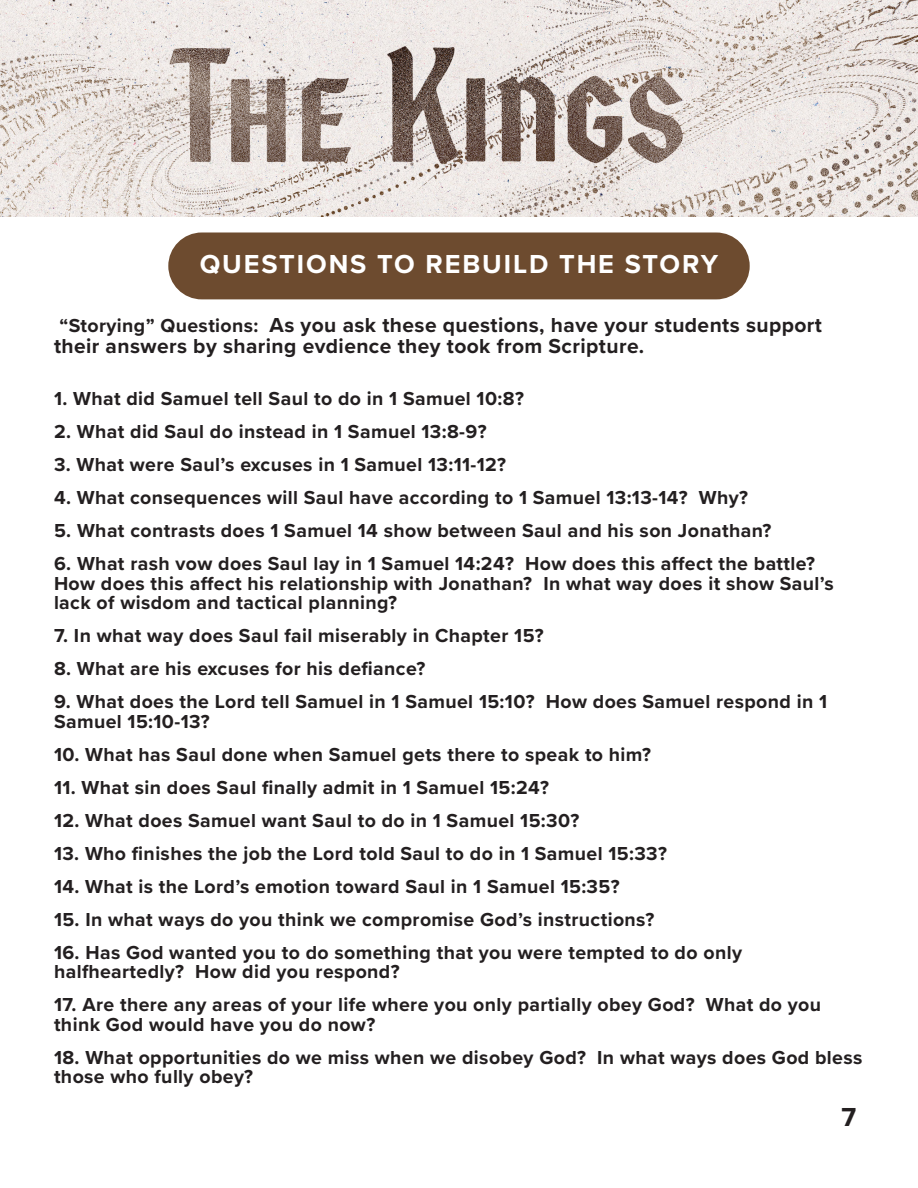
<style>
.page{position:relative;width:918px;height:1188px;background:#fff}
.page>*{position:absolute;margin:0;border:0;box-sizing:border-box;transform-origin:0 0}
.Paragraph_Style_4{font:700 27px "Proxima Nova";letter-spacing:.07em;color:#fff}
.t1{font:700 27px "Proxima Nova";color:#231f20}
.Paragraph_Style_6{font:700 21px/21px "Proxima Nova";letter-spacing:.02em;color:#231f20}
.Paragraph_Style_6-2{font:700 19.5px/19.5px "Proxima Nova";letter-spacing:.02em;color:#231f20}
.s1{font-size:19.5px}
</style>
<div class="page">
<img style="left:0;top:0;width:918px;height:216px">
<div style="left:168px;top:232px;width:582px;height:67px;background:#6d4b2f;border-radius:33px"></div>
<p class="Paragraph_Style_4" style="left:200px;top:244px;width:520px">QUESTIONS TO REBUILD THE STORY</p>
<p class="Paragraph_Style_6" style="left:54px;top:314px;width:769px"><span class="s1">“Storying” Questions:</span> As you ask these questions, have your students support their answers by sharing evdience they took from Scripture.</p>
<p class="Paragraph_Style_6-2" style="left:54px;top:388px;width:471px">1. What did Samuel tell Saul to do in 1 Samuel 10:8?</p>
<p class="Paragraph_Style_6-2" style="left:54px;top:421px;width:434px">2. What did Saul do instead in 1 Samuel 13:8-9?</p>
<p class="Paragraph_Style_6-2" style="left:54px;top:454px;width:454px">3. What were Saul’s excuses in 1 Samuel 13:11-12?</p>
<p class="Paragraph_Style_6-2" style="left:54px;top:487px;width:696px">4. What consequences will Saul have according to 1 Samuel 13:13-14? Why?</p>
<p class="Paragraph_Style_6-2" style="left:54px;top:520px;width:719px">5. What contrasts does 1 Samuel 14 show between Saul and his son Jonathan?</p>
<p class="Paragraph_Style_6-2" style="left:54px;top:553px;width:781px">6. What rash vow does Saul lay in 1 Samuel 14:24? How does this affect the battle?<br>How does this affect his relationship with Jonathan? In what way does it show Saul’s lack of wisdom and tactical planning?</p>
<p class="Paragraph_Style_6-2" style="left:54px;top:625px;width:491px">7. In what way does Saul fail miserably in Chapter 15?</p>
<p class="Paragraph_Style_6-2" style="left:54px;top:658px;width:373px">8. What are his excuses for his defiance?</p>
<p class="Paragraph_Style_6-2" style="left:54px;top:691px;width:775px">9. What does the Lord tell Samuel in 1 Samuel 15:10? How does Samuel respond in 1<br>Samuel 15:10-13?</p>
<p class="Paragraph_Style_6-2" style="left:54px;top:744px;width:599px">10. What has Saul done when Samuel gets there to speak to him?</p>
<p class="Paragraph_Style_6-2" style="left:54px;top:777px;width:497px">11. What sin does Saul finally admit in 1 Samuel 15:24?</p>
<p class="Paragraph_Style_6-2" style="left:54px;top:810px;width:527px">12. What does Samuel want Saul to do in 1 Samuel 15:30?</p>
<p class="Paragraph_Style_6-2" style="left:54px;top:843px;width:615px">13. Who finishes the job the Lord told Saul to do in 1 Samuel 15:33?</p>
<p class="Paragraph_Style_6-2" style="left:54px;top:876px;width:567px">14. What is the Lord’s emotion toward Saul in 1 Samuel 15:35?</p>
<p class="Paragraph_Style_6-2" style="left:54px;top:909px;width:602px">15. In what ways do you think we compromise God’s instructions?</p>
<p class="Paragraph_Style_6-2" style="left:54px;top:942px;width:690px">16. Has God wanted you to do something that you were tempted to do only halfheartedly? How did you respond?</p>
<p class="Paragraph_Style_6-2" style="left:54px;top:994px;width:769px">17. Are there any areas of your life where you only partially obey God? What do you think God would have you do now?</p>
<p class="Paragraph_Style_6-2" style="left:54px;top:1047px;width:810px">18. What opportunities do we miss when we disobey God? In what ways does God bless those who fully obey?</p>
<h1 class="t1" style="left:841px;top:1096px;width:16px">7</h1>
</div>
